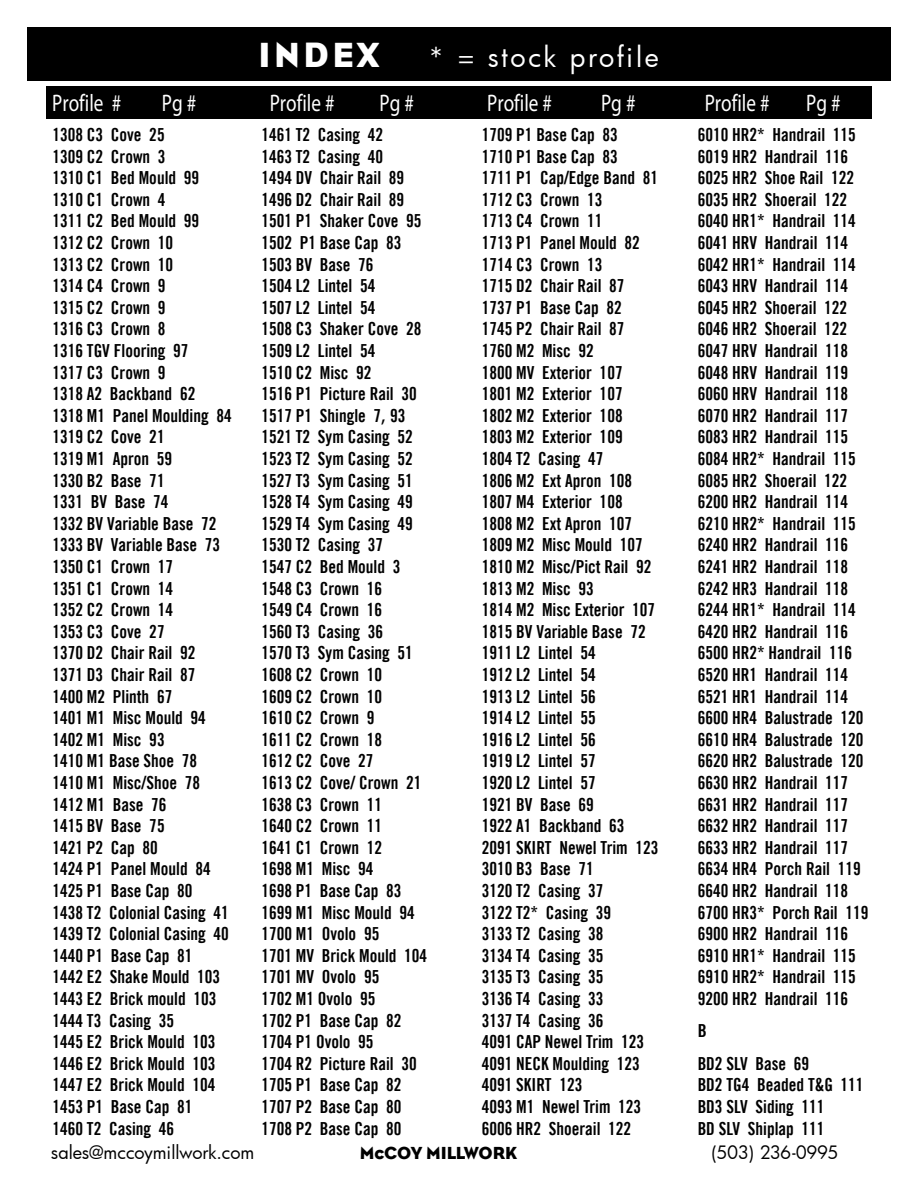
<style>
.page{position:relative;width:918px;height:1188px;background:#fff}
.page>*{position:absolute;margin:0;border:0;box-sizing:border-box;transform-origin:0 0}
.t1{font:36px "Eagle";letter-spacing:.1em;color:#fff}
.t2{font:27px "Futura";letter-spacing:.095em;color:#fff}
.t3{font:24px "Myriad Pro";color:#fff;scale:.8 1}
.t4{font:18px/21.6px "Trade Gothic LT Bold Cond Twenty";color:#000;scale:.96 1}
.t5{font:18px "Futura";letter-spacing:-.005em;color:#000}
.t6{font:18px/32.4px "Trade Gothic LT Bold Cond Twenty";color:#000}
.t7{font:18px "Eagle";color:#000}
.t8{font:18px "Futura";letter-spacing:-.025em;color:#000}
.s1{font-family:"Myriad Pro";font-size:21px}
</style>
<div class="page">
<div style="left:27px;top:27px;width:863px;height:54px;background:#000"></div>
<div style="left:46px;top:86px;width:826px;height:32px;background:#000"></div>
<h1 class="t1" style="left:258px;top:34px;width:123px">INDEX</h1>
<h2 class="t2" style="left:428px;top:39px;width:232px">* = stock profile</h2>
<h3 class="t3" style="left:52px;top:88px;width:88px">Profile #</h3>
<h3 class="t3" style="left:162px;top:88px;width:45px">Pg #</h3>
<h3 class="t3" style="left:270px;top:88px;width:83px">Profile #</h3>
<h3 class="t3" style="left:379px;top:88px;width:45px">Pg #</h3>
<h3 class="t3" style="left:487px;top:88px;width:83px">Profile #</h3>
<h3 class="t3" style="left:601px;top:88px;width:45px">Pg #</h3>
<h3 class="t3" style="left:705px;top:88px;width:83px">Profile #</h3>
<h3 class="t3" style="left:806px;top:88px;width:45px">Pg #</h3>
<p class="t4" style="left:52px;top:124px;width:188px">1308 C3 Cove 25<br>1309 C2 Crown 3<br>1310 C1 Bed Mould 99<br>1310 C1 Crown 4<br>1311 C2 Bed Mould 99<br>1312 C2 Crown 10<br>1313 C2 Crown 10<br>1314 C4 Crown 9<br>1315 C2 Crown 9<br>1316 C3 Crown 8<br>1316 TGV Flooring 97<br>1317 C3 Crown 9<br>1318 A2 Backband 62<br>1318 M1 Panel Moulding 84<br>1319 C2 Cove 21<br>1319 M1 Apron 59<br>1330 B2 Base 71<br>1331 BV Base 74<br>1332 BV Variable Base 72<br>1333 BV Variable Base 73<br>1350 C1 Crown 17<br>1351 C1 Crown 14<br>1352 C2 Crown 14<br>1353 C3 Cove 27<br>1370 D2 Chair Rail 92<br>1371 D3 Chair Rail 87<br>1400 M2 Plinth 67<br>1401 M1 Misc Mould 94<br>1402 M1 Misc 93<br>1410 M1 Base Shoe 78<br>1410 M1 Misc/Shoe 78<br>1412 M1 Base 76<br>1415 BV Base 75<br>1421 P2 Cap 80<br>1424 P1 Panel Mould 84<br>1425 P1 Base Cap 80<br>1438 T2 Colonial Casing 41<br>1439 T2 Colonial Casing 40<br>1440 P1 Base Cap 81<br>1442 E2 Shake Mould 103<br>1443 E2 Brick mould 103<br>1444 T3 Casing 35<br>1445 E2 Brick Mould 103<br>1446 E2 Brick Mould 103<br>1447 E2 Brick Mould 104<br>1453 P1 Base Cap 81<br>1460 T2 Casing 46</p>
<p class="t4" style="left:261px;top:124px;width:174px">1461 T2 Casing 42<br>1463 T2 Casing 40<br>1494 DV Chair Rail 89<br>1496 D2 Chair Rail 89<br>1501 P1 Shaker Cove 95<br>1502 P1 Base Cap 83<br>1503 BV Base 76<br>1504 L2 Lintel 54<br>1507 L2 Lintel 54<br>1508 C3 Shaker Cove 28<br>1509 L2 Lintel 54<br>1510 C2 Misc 92<br>1516 P1 Picture Rail 30<br>1517 P1 Shingle 7<span class="s1">,</span> 93<br>1521 T2 Sym Casing 52<br>1523 T2 Sym Casing 52<br>1527 T3 Sym Casing 51<br>1528 T4 Sym Casing 49<br>1529 T4 Sym Casing 49<br>1530 T2 Casing 37<br>1547 C2 Bed Mould 3<br>1548 C3 Crown 16<br>1549 C4 Crown 16<br>1560 T3 Casing 36<br>1570 T3 Sym Casing 51<br>1608 C2 Crown 10<br>1609 C2 Crown 10<br>1610 C2 Crown 9<br>1611 C2 Crown 18<br>1612 C2 Cove 27<br>1613 C2 Cove/ Crown 21<br>1638 C3 Crown 11<br>1640 C2 Crown 11<br>1641 C1 Crown 12<br>1698 M1 Misc 94<br>1698 P1 Base Cap 83<br>1699 M1 Misc Mould 94<br>1700 M1 Ovolo 95<br>1701 MV Brick Mould 104<br>1701 MV Ovolo 95<br>1702 M1 Ovolo 95<br>1702 P1 Base Cap 82<br>1704 P1 Ovolo 95<br>1704 R2 Picture Rail 30<br>1705 P1 Base Cap 82<br>1707 P2 Base Cap 80<br>1708 P2 Base Cap 80</p>
<p class="t4" style="left:482px;top:124px;width:186px">1709 P1 Base Cap 83<br>1710 P1 Base Cap 83<br>1711 P1 Cap/Edge Band 81<br>1712 C3 Crown 13<br>1713 C4 Crown 11<br>1713 P1 Panel Mould 82<br>1714 C3 Crown 13<br>1715 D2 Chair Rail 87<br>1737 P1 Base Cap 82<br>1745 P2 Chair Rail 87<br>1760 M2 Misc 92<br>1800 MV Exterior 107<br>1801 M2 Exterior 107<br>1802 M2 Exterior 108<br>1803 M2 Exterior 109<br>1804 T2 Casing 47<br>1806 M2 Ext Apron 108<br>1807 M4 Exterior 108<br>1808 M2 Ext Apron 107<br>1809 M2 Misc Mould 107<br>1810 M2 Misc/Pict Rail 92<br>1813 M2 Misc 93<br>1814 M2 Misc Exterior 107<br>1815 BV Variable Base 72<br>1911 L2 Lintel 54<br>1912 L2 Lintel 54<br>1913 L2 Lintel 56<br>1914 L2 Lintel 55<br>1916 L2 Lintel 56<br>1919 L2 Lintel 57<br>1920 L2 Lintel 57<br>1921 BV Base 69<br>1922 A1 Backband 63<br>2091 SKIRT Newel Trim 123<br>3010 B3 Base 71<br>3120 T2 Casing 37<br>3122 T2* Casing 39<br>3133 T2 Casing 38<br>3134 T4 Casing 35<br>3135 T3 Casing 35<br>3136 T4 Casing 33<br>3137 T4 Casing 36<br>4091 CAP Newel Trim 123<br>4091 NECK Moulding 123<br>4091 SKIRT 123<br>4093 M1 Newel Trim 123<br>6006 HR2 Shoerail 122</p>
<p class="t4" style="left:698px;top:124px;width:179px">6010 HR2* Handrail 115<br>6019 HR2 Handrail 116<br>6025 HR2 Shoe Rail 122<br>6035 HR2 Shoerail 122<br>6040 HR1* Handrail 114<br>6041 HRV Handrail 114<br>6042 HR1* Handrail 114<br>6043 HRV Handrail 114<br>6045 HR2 Shoerail 122<br>6046 HR2 Shoerail 122<br>6047 HRV Handrail 118<br>6048 HRV Handrail 119<br>6060 HRV Handrail 118<br>6070 HR2 Handrail 117<br>6083 HR2 Handrail 115<br>6084 HR2* Handrail 115<br>6085 HR2 Shoerail 122<br>6200 HR2 Handrail 114<br>6210 HR2* Handrail 115<br>6240 HR2 Handrail 116<br>6241 HR2 Handrail 118<br>6242 HR3 Handrail 118<br>6244 HR1* Handrail 114<br>6420 HR2 Handrail 116<br>6500 HR2* Handrail 116<br>6520 HR1 Handrail 114<br>6521 HR1 Handrail 114<br>6600 HR4 Balustrade 120<br>6610 HR4 Balustrade 120<br>6620 HR2 Balustrade 120<br>6630 HR2 Handrail 117<br>6631 HR2 Handrail 117<br>6632 HR2 Handrail 117<br>6633 HR2 Handrail 117<br>6634 HR4 Porch Rail 119<br>6640 HR2 Handrail 118<br>6700 HR3* Porch Rail 119<br>6900 HR2 Handrail 116<br>6910 HR1* Handrail 115<br>6910 HR2* Handrail 115<br>9200 HR2 Handrail 116</p>
<p class="t6" style="left:698px;top:1015px;width:113px">B<br>BD2 SLV Base 69</p>
<p class="t4" style="left:698px;top:1074px;width:174px">BD2 TG4 Beaded T&amp;G 111<br>BD3 SLV Siding 111<br>BD SLV Shiplap 111</p>
<p class="t5" style="left:51px;top:1140px;width:205px">sales@mccoymillwork.com</p>
<p class="t7" style="left:360px;top:1143px;width:159px">McCOY MILLWORK</p>
<p class="t8" style="left:711px;top:1140px;width:129px">(503) 236-0995</p>
</div>
